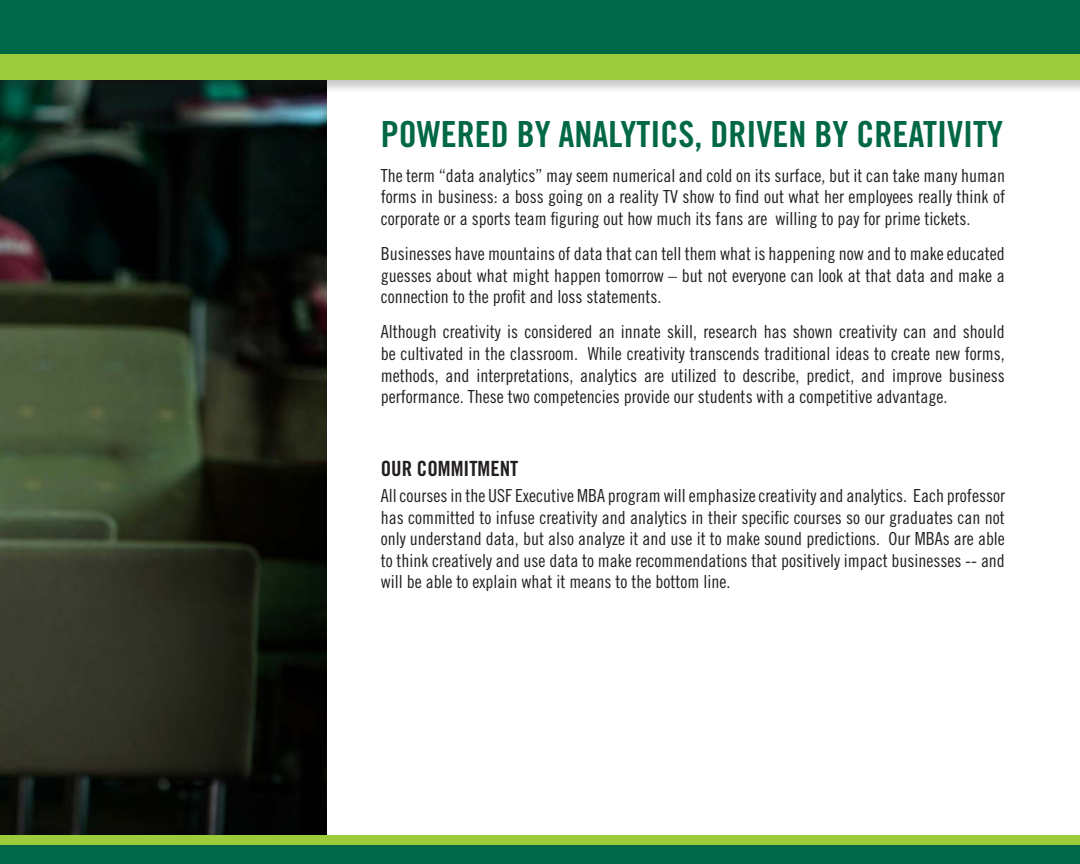
<style>
.page{position:relative;width:1080px;height:864px;background:#fff}
.page>*{position:absolute;margin:0;border:0;box-sizing:border-box;transform-origin:0 0}
.t1{font:36px "Trade Gothic LT Std Bd Cn 20";color:#006847}
.t2{font:21px "Trade Gothic LT Std Bd Cn 20";color:#231f20}
.t3{font:18px/21.6px "Trade Gothic LT Std Cn 18";color:#231f20;text-align:justify}
</style>
<div class="page">
<img style="left:0;top:94px;width:326px;height:740px">
<div style="left:0;top:0;width:1080px;height:94px;background:#231f20;opacity:.25"></div>
<div style="left:0;top:0;width:1080px;height:79px;background:#9ccb3b"></div>
<div style="left:0;top:0;width:1080px;height:54px;background:#006847"></div>
<div style="left:0;top:834px;width:1080px;height:30px;background:#231f20;opacity:.25"></div>
<div style="left:0;top:846px;width:1080px;height:18px;background:#006847"></div>
<p class="t1" style="left:381px;top:112px;width:624px">POWERED BY ANALYTICS, DRIVEN BY CREATIVITY</p>
<p class="t3" style="left:381px;top:164px;width:626px">The term “data analytics” may seem numerical and cold on its surface, but it can take many human forms in business: a boss going on a reality TV show to find out what her employees really think of corporate or a sports team figuring out how much its fans are willing to pay for prime tickets.</p>
<p class="t3" style="left:381px;top:243px;width:626px">Businesses have mountains of data that can tell them what is happening now and to make educated guesses about what might happen tomorrow – but not everyone can look at that data and make a connection to the profit and loss statements.</p>
<p class="t3" style="left:381px;top:321px;width:626px">Although creativity is considered an innate skill, research has shown creativity can and should be cultivated in the classroom. While creativity transcends traditional ideas to create new forms, methods, and interpretations, analytics are utilized to describe, predict, and improve business performance. These two competencies provide our students with a competitive advantage.</p>
<p class="t2" style="left:381px;top:456px;width:139px">OUR COMMITMENT</p>
<p class="t3" style="left:381px;top:485px;width:626px">All courses in the USF Executive MBA program will emphasize creativity and analytics. Each professor has committed to infuse creativity and analytics in their specific courses so our graduates can not only understand data, but also analyze it and use it to make sound predictions. Our MBAs are able to think creatively and use data to make recommendations that positively impact businesses -- and will be able to explain what it means to the bottom line.</p>
</div>
